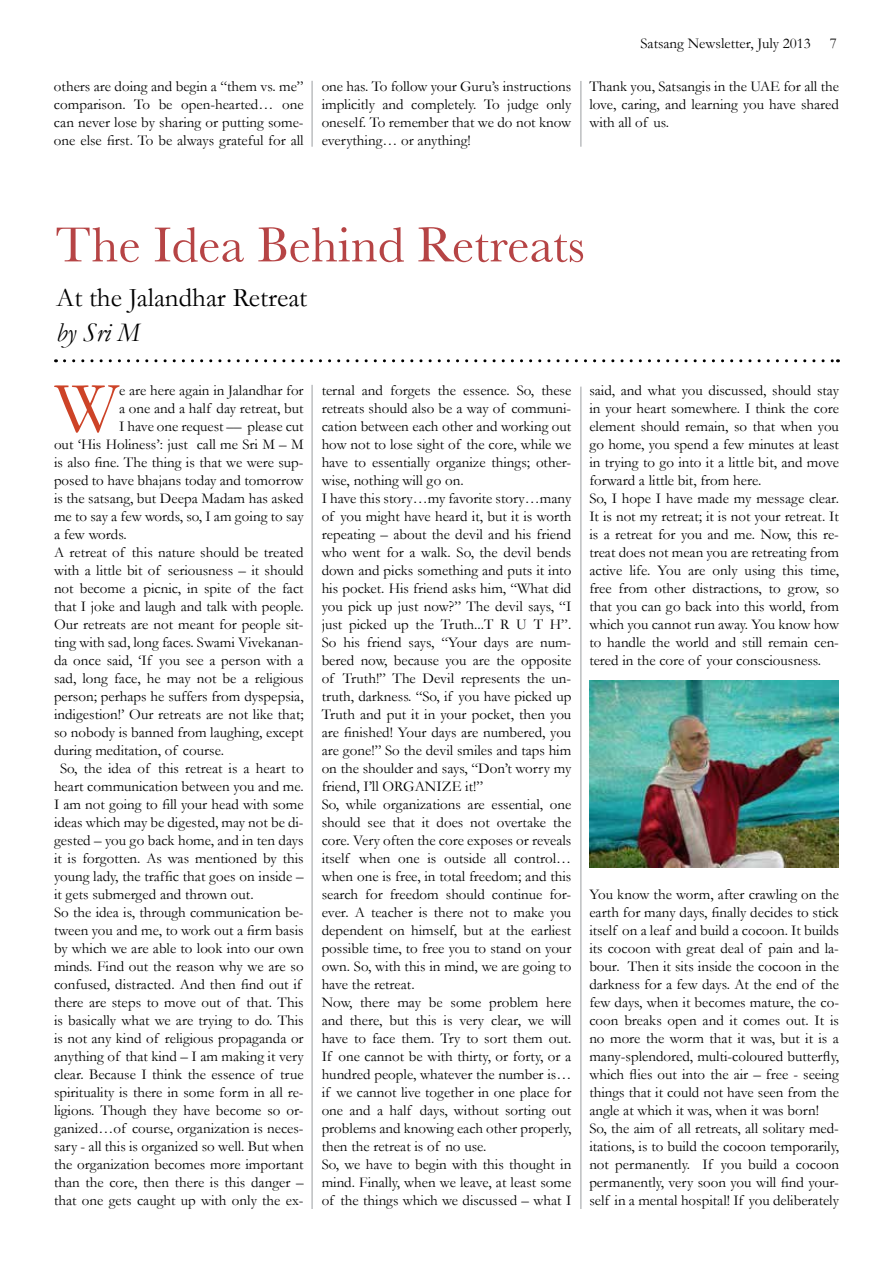
<style>
.page{position:relative;width:893px;height:1263px;background:#fff}
.page>*{position:absolute;margin:0;border:0;box-sizing:border-box;transform-origin:0 0}
.t1{font:72.75px "Garamond";color:#cd4327}
.t2{font:51px "Baskerville";color:#b64445}
.t3{font:27px "Garamond";color:#000}
.t4{font:italic 27px "Garamond";color:#000}
.t5{font:15px/18px "Garamond";color:#000;text-align:justify}
</style>
<div class="page">
<svg style="left:64px;top:359px;width:774px;height:3px"></svg>
<img style="left:590px;top:681px;width:249px;height:187px">
<hr style="left:311px;top:385px;width:2px;height:824px;background:#bcbec0">
<hr style="left:311px;top:81px;width:2px;height:66px;background:#bcbec0">
<hr style="left:580px;top:387px;width:2px;height:822px;background:#bcbec0">
<hr style="left:580px;top:81px;width:2px;height:66px;background:#bcbec0">
<p class="t5" style="left:640px;top:34px;width:172px">Satsang Newsletter, July 2013</p>
<p class="t5" style="left:830px;top:34px;width:9px">7</p>
<p class="t5" style="left:54px;top:77px;width:251px">others are doing and begin a “them vs. me” comparison. To be open-hearted… one can never lose by sharing or putting some&shy;one else first. To be always grateful for all</p>
<p class="t5" style="left:322px;top:77px;width:251px">one has. To follow your Guru’s instructions implicitly and completely. To judge only oneself. To remember that we do not know everything… or anything!</p>
<p class="t5" style="left:589px;top:77px;width:251px">Thank you, Satsangis in the UAE for all the love, caring, and learning you have shared with all of us.</p>
<h2 class="t2" style="left:55px;top:215px;width:531px">The Idea Behind Retreats</h2>
<h3 class="t3" style="left:56px;top:281px;width:253px">At the Jalandhar Retreat</h3>
<h3 class="t4" style="left:56px;top:316px;width:85px">by Sri M</h3>
<h1 class="t1" style="left:55px;top:364px;width:66px">W</h1>
<p class="t5" style="left:119px;top:381px;width:186px">e are here again in Jalandhar for</p>
<p class="t5" style="left:119px;top:399px;width:186px">a one and a half day retreat, but</p>
<p class="t5" style="left:119px;top:417px;width:186px">I have one request –– please cut</p>
<p class="t5" style="left:54px;top:435px;width:251px">out ‘His Holiness’: just call me Sri M – M</p>
<p class="t5" style="left:54px;top:453px;width:251px">is also fine. The thing is that we were sup-</p>
<p class="t5" style="left:54px;top:471px;width:251px">posed to have bhajans today and tomorrow</p>
<p class="t5" style="left:54px;top:489px;width:251px">is the satsang, but Deepa Madam has asked</p>
<p class="t5" style="left:54px;top:507px;width:251px">me to say a few words, so, I am going to say</p>
<p class="t5" style="left:54px;top:525px;width:74px">a few words.</p>
<p class="t5" style="left:54px;top:543px;width:251px">A retreat of this nature should be treated</p>
<p class="t5" style="left:54px;top:561px;width:251px">with a little bit of seriousness – it should</p>
<p class="t5" style="left:54px;top:579px;width:251px">not become a picnic, in spite of the fact</p>
<p class="t5" style="left:54px;top:597px;width:251px">that I joke and laugh and talk with people.</p>
<p class="t5" style="left:54px;top:615px;width:251px">Our retreats are not meant for people sit-</p>
<p class="t5" style="left:54px;top:633px;width:251px">ting with sad, long faces. Swami Vivekanan-</p>
<p class="t5" style="left:54px;top:651px;width:251px">da once said, ‘If you see a person with a</p>
<p class="t5" style="left:54px;top:669px;width:251px">sad, long face, he may not be a religious</p>
<p class="t5" style="left:54px;top:687px;width:251px">person; perhaps he suffers from dyspepsia,</p>
<p class="t5" style="left:54px;top:705px;width:251px">indigestion!’ Our retreats are not like that;</p>
<p class="t5" style="left:54px;top:723px;width:251px">so nobody is banned from laughing, except</p>
<p class="t5" style="left:54px;top:741px;width:171px">during meditation, of course.</p>
<p class="t5" style="left:60px;top:759px;width:245px">So, the idea of this retreat is a heart to</p>
<p class="t5" style="left:54px;top:777px;width:251px">heart communication between you and me.</p>
<p class="t5" style="left:54px;top:795px;width:251px">I am not going to fill your head with some</p>
<p class="t5" style="left:54px;top:813px;width:251px">ideas which may be digested, may not be di-</p>
<p class="t5" style="left:54px;top:831px;width:251px">gested – you go back home, and in ten days</p>
<p class="t5" style="left:54px;top:849px;width:251px">it is forgotten. As was mentioned by this</p>
<p class="t5" style="left:54px;top:867px;width:251px">young lady, the traffic that goes on inside –</p>
<p class="t5" style="left:54px;top:885px;width:201px">it gets submerged and thrown out.</p>
<p class="t5" style="left:54px;top:903px;width:251px">So the idea is, through communication be-</p>
<p class="t5" style="left:54px;top:921px;width:251px">tween you and me, to work out a firm basis</p>
<p class="t5" style="left:54px;top:939px;width:251px">by which we are able to look into our own</p>
<p class="t5" style="left:54px;top:957px;width:251px">minds. Find out the reason why we are so</p>
<p class="t5" style="left:54px;top:975px;width:249px">confused, distracted. And then find out if</p>
<p class="t5" style="left:54px;top:993px;width:251px">there are steps to move out of that. This</p>
<p class="t5" style="left:54px;top:1011px;width:251px">is basically what we are trying to do. This</p>
<p class="t5" style="left:54px;top:1029px;width:251px">is not any kind of religious propaganda or</p>
<p class="t5" style="left:54px;top:1047px;width:251px">anything of that kind – I am making it very</p>
<p class="t5" style="left:54px;top:1065px;width:251px">clear. Because I think the essence of true</p>
<p class="t5" style="left:54px;top:1083px;width:251px">spirituality is there in some form in all re-</p>
<p class="t5" style="left:54px;top:1101px;width:251px">ligions. Though they have become so or-</p>
<p class="t5" style="left:54px;top:1119px;width:251px">ganized…of course, organization is neces-</p>
<p class="t5" style="left:54px;top:1137px;width:251px">sary - all this is organized so well. But when</p>
<p class="t5" style="left:54px;top:1155px;width:251px">the organization becomes more important</p>
<p class="t5" style="left:54px;top:1173px;width:251px">than the core, then there is this danger –</p>
<p class="t5" style="left:54px;top:1191px;width:251px">that one gets caught up with only the ex-</p>
<p class="t5" style="left:322px;top:381px;width:251px;text-align:left">ternal and forgets the essence. So, these retreats should also be a way of communi&shy;cation between each other and working out how not to lose sight of the core, while we have to essentially organize things; other&shy;wise, nothing will go on.<br>I have this story…my favorite story…many of you might have heard it, but it is worth repeating – about the devil and his friend who went for a walk. So, the devil bends down and picks something and puts it into his pocket. His friend asks him, “What did you pick up just now?” The devil says, “I just picked up the Truth...T R U T H”.<br>So his friend says, “Your days are num&shy;bered now, because you are the opposite of Truth!” The Devil represents the un&shy;truth, darkness. “So, if you have picked up Truth and put it in your pocket, then you are finished! Your days are numbered, you are gone!” So the devil smiles and taps him on the shoulder and says, “Don’t worry my friend, I’ll ORGANIZE it!”<br>So, while organizations are essential, one should see that it does not overtake the core. Very often the core exposes or reveals itself when one is outside all control… when one is free, in total freedom; and this search for freedom should continue for&shy;ever. A teacher is there not to make you dependent on himself, but at the earliest possible time, to free you to stand on your own. So, with this in mind, we are going to have the retreat.<br>Now, there may be some problem here and there, but this is very clear, we will have to face them. Try to sort them out.<br>If one cannot be with thirty, or forty, or a hundred people, whatever the number is… if we cannot live together in one place for one and a half days, without sorting out problems and knowing each other properly, then the retreat is of no use.<br>So, we have to begin with this thought in mind. Finally, when we leave, at least some of the things which we discussed – what I</p>
<p class="t5" style="left:589px;top:381px;width:251px;text-align:left">said, and what you discussed, should stay in your heart somewhere. I think the core element should remain, so that when you go home, you spend a few minutes at least in trying to go into it a little bit, and move forward a little bit, from here.<br>So, I hope I have made my message clear.<br>It is not my retreat; it is not your retreat. It is a retreat for you and me. Now, this re&shy;treat does not mean you are retreating from active life. You are only using this time, free from other distractions, to grow, so that you can go back into this world, from which you cannot run away. You know how to handle the world and still remain cen&shy;tered in the core of your consciousness.</p>
<p class="t5" style="left:589px;top:885px;width:251px;text-align:left">You know the worm, after crawling on the earth for many days, finally decides to stick itself on a leaf and build a cocoon. It builds its cocoon with great deal of pain and la&shy;bour. Then it sits inside the cocoon in the darkness for a few days. At the end of the few days, when it becomes mature, the co&shy;coon breaks open and it comes out. It is no more the worm that it was, but it is a many-splendored, multi-coloured butterfly, which flies out into the air – free - seeing things that it could not have seen from the angle at which it was, when it was born!<br>So, the aim of all retreats, all solitary med&shy;itations, is to build the cocoon temporarily, not permanently. If you build a cocoon permanently, very soon you will find your&shy;self in a mental hospital! If you deliberately</p>
</div>
